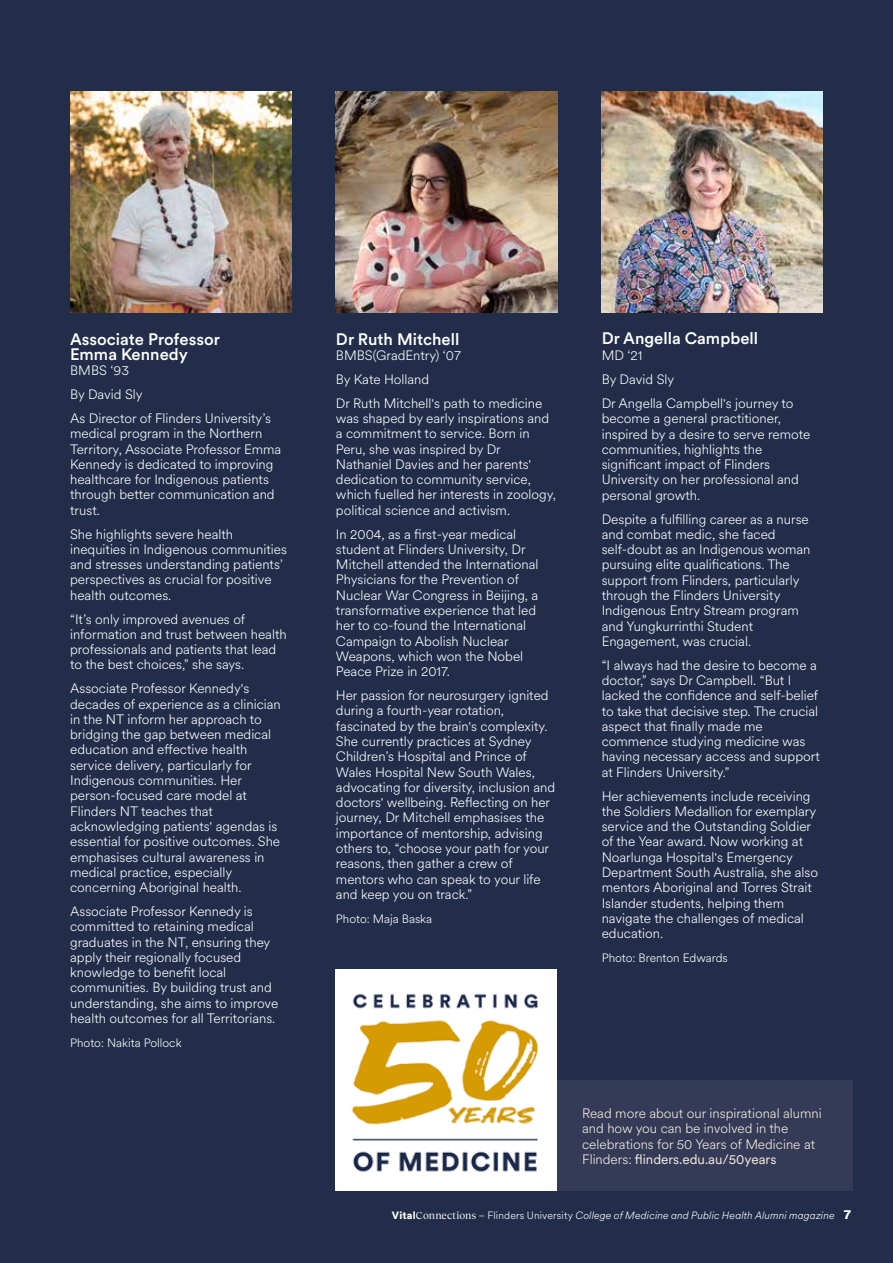
<style>
.page{position:relative;width:893px;height:1263px;background:#222d4a}
.page>*{position:absolute;margin:0;border:0;box-sizing:border-box;transform-origin:0 0}
.t1{font:500 16.5px/15.3px "Circular XX";color:#fff}
.t2{font:300 13.5px/15.3px "Circular XX";color:#fff}
.t3{font:300 13.5px/15.3px "Circular XX";color:#f5ede1}
.t4{font:300 12px "Circular XX";color:#fff}
.t5{font:italic 300 10.5px "Circular XX";letter-spacing:.015em;color:#fff}
.s1{font-weight:400}
.s2{font-weight:900;font-style:normal}
.s3{font-family:"Reckless Neue";font-weight:400;font-style:normal}
.s4{font-style:normal}
.s5{font-weight:900;font-style:normal;font-size:13.5px}
</style>
<div class="page">
<img style="left:70px;top:91px;width:221px;height:221px">
<img style="left:336px;top:91px;width:221px;height:221px">
<img style="left:602px;top:91px;width:221px;height:221px">
<div style="left:336px;top:969px;width:221px;height:222px;background:#fff"></div>
<img style="left:351px;top:993px;width:188px;height:179px">
<div style="left:557px;top:1080px;width:295px;height:111px;background:#353b57"></div>
<p class="t1" style="left:70px;top:331px;width:151px">Associate Professor<br>Emma Kennedy</p>
<p class="t2" style="left:70px;top:358px;width:202px;line-height:23.9px">BMBS ‘93<br>By David Sly<br>As Director of Flinders University’s</p>
<p class="t2" style="left:70px;top:425px;width:213px">medical program in the Northern<br>Territory, Associate Professor Emma<br>Kennedy is dedicated to improving healthcare for Indigenous patients through better communication and trust.</p>
<p class="t2" style="left:70px;top:526px;width:218px">She highlights severe health inequities in Indigenous communities and stresses understanding patients’ perspectives as crucial for positive health outcomes.</p>
<p class="t2" style="left:70px;top:611px;width:218px">“It’s only improved avenues of information and trust between health professionals and patients that lead to the best choices,” she says.</p>
<p class="t2" style="left:70px;top:680px;width:212px">Associate Professor Kennedy's decades of experience as a clinician in the NT inform her approach to bridging the gap between medical education and effective health service delivery, particularly for<br>Indigenous communities. Her person-focused care model at<br>Flinders NT teaches that acknowledging patients' agendas is essential for positive outcomes. She emphasises cultural awareness in medical practice, especially concerning Aboriginal health.</p>
<p class="t2" style="left:70px;top:903px;width:210px">Associate Professor Kennedy is committed to retaining medical graduates in the NT, ensuring they apply their regionally focused knowledge to benefit local communities. By building trust and understanding, she aims to improve health outcomes for all Territorians.</p>
<p class="t4" style="left:70px;top:1034px;width:113px">Photo: Nakita Pollock</p>
<p class="t1" style="left:336px;top:331px;width:125px">Dr Ruth Mitchell</p>
<p class="t2" style="left:336px;top:343px;width:208px;line-height:23.9px">BMBS(GradEntry) ‘07<br>By Kate Holland<br>Dr Ruth Mitchell's path to medicine</p>
<p class="t2" style="left:336px;top:410px;width:221px">was shaped by early inspirations and a commitment to service. Born in Peru, she was inspired by Dr Nathaniel Davies and her parents' dedication to community service, which fuelled her interests in zoology, political science and activism.</p>
<p class="t2" style="left:336px;top:526px;width:204px">In 2004, as a first-year medical student at Flinders University, Dr<br>Mitchell attended the International<br>Physicians for the Prevention of<br>Nuclear War Congress in Beijing, a transformative experience that led her to co-found the International<br>Campaign to Abolish Nuclear<br>Weapons, which won the Nobel<br>Peace Prize in 2017.</p>
<p class="t2" style="left:336px;top:687px;width:221px">Her passion for neurosurgery ignited during a fourth-year rotation, fascinated by the brain's complexity.<br>She currently practices at Sydney Children’s Hospital and Prince of Wales Hospital New South Wales, advocating for diversity, inclusion and doctors' wellbeing. Reflecting on her journey, Dr Mitchell emphasises the importance of mentorship, advising others to, “choose your path for your reasons, then gather a crew of mentors who can speak to your life and keep you on track.”</p>
<p class="t4" style="left:336px;top:910px;width:98px">Photo: Maja Baska</p>
<p class="t1" style="left:602px;top:330px;width:158px">Dr Angella Campbell</p>
<p class="t2" style="left:602px;top:343px;width:193px;line-height:23.9px">MD ‘21<br>By David Sly<br>Dr Angella Campbell's journey to</p>
<p class="t2" style="left:602px;top:410px;width:210px">become a general practitioner, inspired by a desire to serve remote communities, highlights the significant impact of Flinders<br>University on her professional and personal growth.</p>
<p class="t2" style="left:602px;top:511px;width:210px">Despite a fulfilling career as a nurse and combat medic, she faced self-doubt as an Indigenous woman pursuing elite qualifications. The support from Flinders, particularly through the Flinders University<br>Indigenous Entry Stream program and Yungkurrinthi Student<br>Engagement, was crucial.</p>
<p class="t2" style="left:602px;top:657px;width:220px">“I always had the desire to become a doctor,” says Dr Campbell. “But I lacked the confidence and self-belief to take that decisive step. The crucial aspect that finally made me commence studying medicine was having necessary access and support at Flinders University.”</p>
<p class="t2" style="left:602px;top:788px;width:218px">Her achievements include receiving the Soldiers Medallion for exemplary service and the Outstanding Soldier of the Year award. Now working at Noarlunga Hospital's Emergency Department South Australia, she also mentors Aboriginal and Torres Strait Islander students, helping them navigate the challenges of medical education.</p>
<p class="t4" style="left:602px;top:950px;width:128px">Photo: Brenton Edwards</p>
<p class="t3" style="left:582px;top:1105px;width:241px">Read more about our inspirational alumni and how you can be involved in the celebrations for 50 Years of Medicine at Flinders: <span class="s1">flinders.edu.au/50years</span></p>
<p class="t5" style="left:392px;top:1208px;width:461px"><span class="s2">Vital</span><span class="s3">Connections</span> <span class="s4">– Flinders University</span> College of Medicine and Public Health Alumni magazine <span class="s5">7</span></p>
</div>
